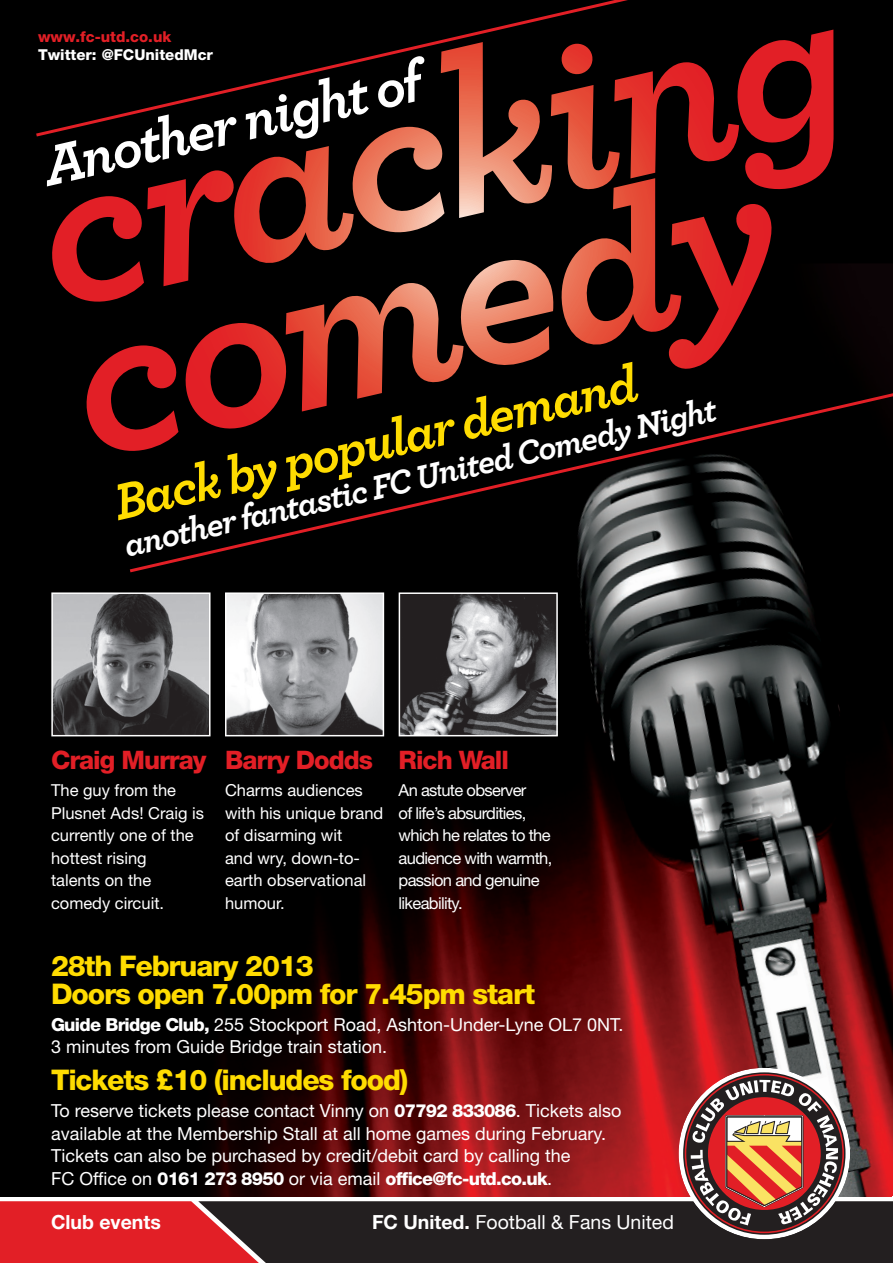
<style>
.page{position:relative;width:893px;height:1263px;background:#fff}
.page>*{position:absolute;margin:0;border:0;box-sizing:border-box;transform-origin:0 0}
.t1{font:58.5px "Archer Bold LF Italic";color:#fff}
.t2{font:53.1px "Archer Bold LF Italic";color:#ffdc01}
.t3{font:35.1px "Archer Bold LF Italic";color:#fff}
.t4{font:800 28.5px/28.5px "Helvetica Neue LT Std";letter-spacing:-.04em;color:#ffdc01}
.t5{font:800 25.5px "Helvetica Neue LT Std";letter-spacing:-.04em;color:#e21f26}
.t6{font:19.5px "Helvetica Neue LT Std";color:#fff}
.t7{font:700 19.5px "Helvetica Neue LT Std";color:#fff}
.t8{font:18px/22.5px "Helvetica Neue LT Std";color:#fff}
.t9{font:16.5px/22.5px "Helvetica Neue LT Std";color:#fff}
.t10{font:16.5px/22.5px "Helvetica Neue LT Std";letter-spacing:-.04em;color:#fff}
.t11{font:800 15px "Helvetica Neue LT Std";color:#fff}
.t12{font:800 15px "Helvetica Neue LT Std";color:#e21f26}
.s1{font-weight:800}
.s2{font-weight:700}
</style>
<div class="page">
<div style="left:0;top:0;width:893px;height:425px;background:#000"></div>
<img style="left:0;top:263px;width:893px;height:809px">
<svg style="left:147px;top:139px;width:687px;height:147px"></svg>
<svg style="left:0;top:1072px;width:893px;height:191px;background:#632525"></svg>
<svg style="left:127px;top:381px;width:766px;height:193px"></svg>
<svg style="left:36px;top:0;width:798px;height:139px"></svg>
<img style="left:54px;top:595px;width:154px;height:138px">
<div style="left:51px;top:592px;width:160px;height:144px;border:2px solid #fff"></div>
<img style="left:228px;top:595px;width:153px;height:138px">
<div style="left:225px;top:592px;width:159px;height:144px;border:2px solid #fff"></div>
<img style="left:402px;top:595px;width:153px;height:138px">
<div style="left:399px;top:592px;width:159px;height:144px;border:2px solid #fff"></div>
<p class="t12" style="left:38px;top:28px;width:135px">www.fc-utd.co.uk</p>
<p class="t11" style="left:38px;top:46px;width:176px">Twitter: @FCUnitedMcr</p>
<h1 class="t1" style="left:36px;top:131px;width:388px;rotate:-13deg">Another night of</h1>
<h2 class="t2" style="left:107px;top:471px;width:537px;rotate:-13deg">Back by popular demand</h2>
<h3 class="t3" style="left:119px;top:524px;width:609px;rotate:-13deg">another fantastic FC United Comedy Night</h3>
<h3 class="t5" style="left:51px;top:745px;width:157px">Craig Murray</h3>
<p class="t9" style="left:51px;top:779px;width:155px">The guy from the<br>Plusnet Ads! Craig is currently one of the hottest rising<br>talents on the comedy circuit.</p>
<h3 class="t5" style="left:225px;top:745px;width:150px">Barry Dodds</h3>
<p class="t9" style="left:225px;top:779px;width:160px">Charms audiences with his unique brand of disarming wit<br>and wry, down-to&shy;earth observational humour.</p>
<h3 class="t5" style="left:399px;top:745px;width:112px">Rich Wall</h3>
<p class="t10" style="left:399px;top:779px;width:155px">An astute observer<br>of life’s absurdities, which he relates to the audience with warmth, passion and genuine likeability.</p>
<h3 class="t4" style="left:51px;top:951px;width:486px">28th February 2013<br>Doors open 7.00pm for 7.45pm start</h3>
<p class="t8" style="left:51px;top:1013px;width:574px"><span class="s1">Guide Bridge Club,</span> 255 Stockport Road, Ashton-Under-Lyne OL7 0NT.<br>3 minutes from Guide Bridge train station.</p>
<h3 class="t4" style="left:51px;top:1066px;width:359px">Tickets £10 (includes food)</h3>
<p class="t8" style="left:51px;top:1099px;width:572px">To reserve tickets please contact Vinny on <span class="s1">07792 833086</span>. Tickets also available at the Membership Stall at all home games during February.<br>Tickets can also be purchased by credit/debit card by calling the<br>FC Office on <span class="s1">0161 273 8950</span> or via email <span class="s1">office@fc-utd.co.uk</span>.</p>
<p class="t7" style="left:51px;top:1209px;width:111px">Club events</p>
<p class="t6" style="left:372px;top:1210px;width:303px"><span class="s2">FC United.</span> Football &amp; Fans United</p>
</div>
